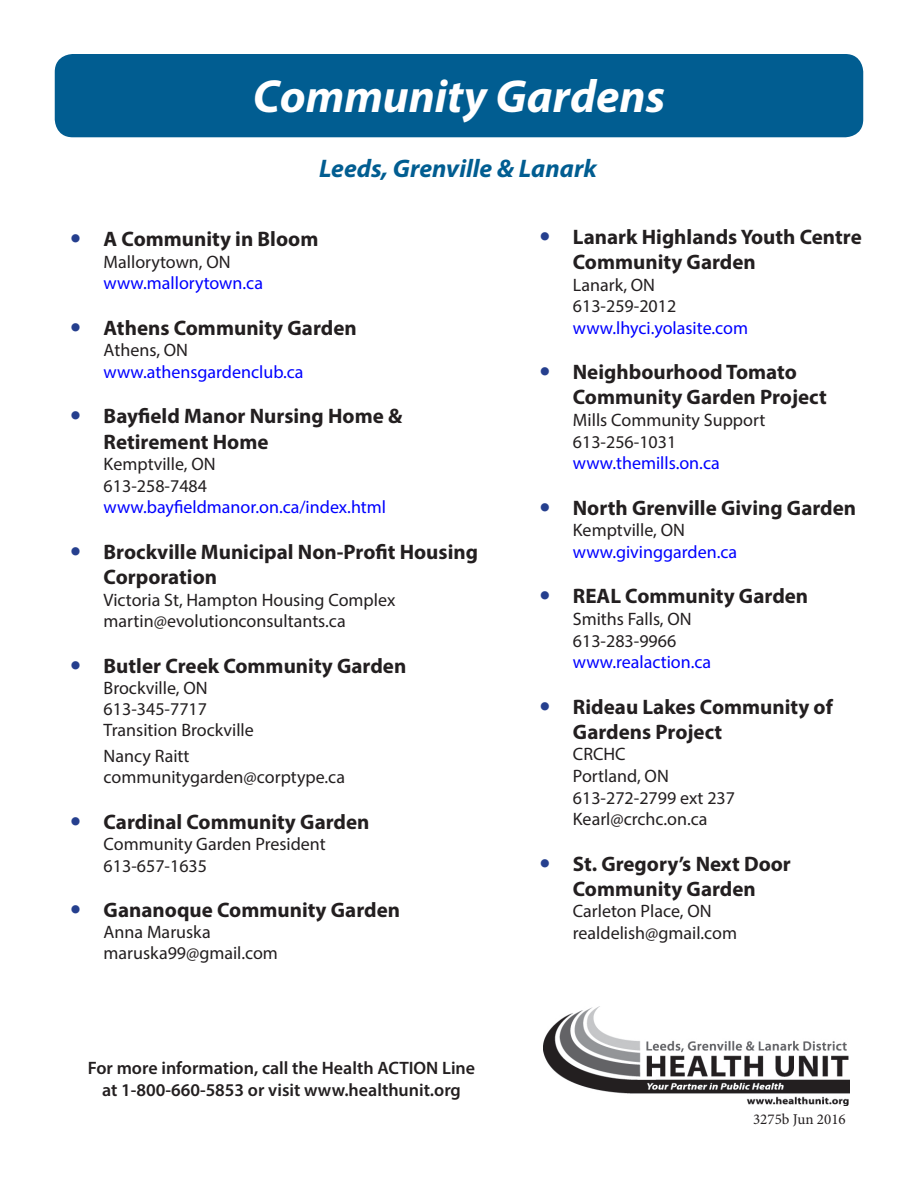
<style>
.page{position:relative;width:918px;height:1188px;background:#fff}
.page>*{position:absolute;margin:0;border:0;box-sizing:border-box;transform-origin:0 0}
.t1{font:italic 700 46.5px "Myriad Pro";color:#fff}
.t2{font:italic 700 25.5px "Myriad Pro";color:#015d91}
.t3{font:700 21px/25.2px "Myriad Pro";color:#231f20}
.t4{font:18px/21.6px "Myriad Pro";color:#231f20}
.t5{font:18px/21.6px "Myriad Pro";color:#00f}
.t6{font:600 18px/21.6px "Myriad Pro";color:#231f20;text-align:center}
.t7{font:15px "Minion Pro";color:#231f20}
.s1{color:#231f20}
.s2{color:#00f}
</style>
<div class="page">
<div style="left:55px;top:54px;width:808px;height:83px;background:#015d91;border-radius:18px"></div>
<img style="left:543px;top:1006px;width:307px;height:100px">
<p class="t1" style="left:253px;top:66px;width:414px">Community Gardens</p>
<p class="t2" style="left:319px;top:152px;width:279px">Leeds, Grenville &amp; Lanark</p>
<p class="t3" style="left:104px;top:226px;width:216px">A Community in Bloom</p>
<p class="t5" style="left:104px;top:251px;width:161px"><span class="s1">Mallorytown, ON </span>www.mallorytown.ca</p>
<p class="t3" style="left:104px;top:314px;width:255px">Athens Community Garden</p>
<p class="t5" style="left:104px;top:339px;width:201px"><span class="s1">Athens, ON </span>www.athensgardenclub.ca</p>
<p class="t3" style="left:104px;top:403px;width:300px">Bayfield Manor Nursing Home &amp;<br>Retirement Home</p>
<p class="t5" style="left:104px;top:453px;width:284px"><span class="s1">Kemptville, ON<br>613-258-7484 </span>www.bayfieldmanor.on.ca/index.html</p>
<p class="t3" style="left:104px;top:539px;width:376px">Brockville Municipal Non-Profit Housing<br>Corporation</p>
<p class="t4" style="left:104px;top:589px;width:293px">Victoria St, Hampton Housing Complex martin@evolutionconsultants.ca</p>
<p class="t3" style="left:104px;top:652px;width:304px">Butler Creek Community Garden</p>
<p class="t4" style="left:104px;top:678px;width:152px;line-height:21px">Brockville, ON<br>613-345-7717<br>Transition Brockville</p>
<p class="t4" style="left:104px;top:744px;width:243px">Nancy Raitt communitygarden@corptype.ca</p>
<p class="t3" style="left:104px;top:808px;width:267px">Cardinal Community Garden</p>
<p class="t4" style="left:104px;top:833px;width:224px">Community Garden President<br>613-657-1635</p>
<p class="t3" style="left:104px;top:897px;width:298px">Gananoque Community Garden</p>
<p class="t4" style="left:104px;top:921px;width:176px;line-height:21px">Anna Maruska maruska99@gmail.com</p>
<p class="t6" style="left:88px;top:1057px;width:389px">For more information, call the Health ACTION Line at 1-800-660-5853 or visit www.healthunit.org</p>
<p class="t3" style="left:573px;top:223px;width:290px">Lanark Highlands Youth Centre<br>Community Garden</p>
<p class="t5" style="left:573px;top:273px;width:177px"><span class="s1">Lanark, ON<br>613-259-2012 </span>www.lhyci.yolasite.com</p>
<p class="t3" style="left:573px;top:359px;width:255px">Neighbourhood Tomato<br>Community Garden Project</p>
<p class="t4" style="left:573px;top:409px;width:194px">Mills Community Support<br>613-256-1031 <span class="s2">www.themills.on.ca</span></p>
<p class="t3" style="left:573px;top:494px;width:285px">North Grenville Giving Garden</p>
<p class="t5" style="left:573px;top:519px;width:166px"><span class="s1">Kemptville, ON </span>www.givinggarden.ca</p>
<p class="t3" style="left:573px;top:583px;width:237px">REAL Community Garden</p>
<p class="t4" style="left:573px;top:608px;width:140px">Smiths Falls, ON<br>613-283-9966 <span class="s2">www.realaction.ca</span></p>
<p class="t3" style="left:573px;top:693px;width:261px">Rideau Lakes Community of<br>Gardens Project</p>
<p class="t4" style="left:573px;top:743px;width:164px">CRCHC<br>Portland, ON<br>613-272-2799 ext 237<br>Kearl@crchc.on.ca</p>
<p class="t3" style="left:573px;top:850px;width:220px">St. Gregory’s Next Door<br>Community Garden</p>
<p class="t4" style="left:573px;top:900px;width:166px">Carleton Place, ON realdelish@gmail.com</p>
<p class="t7" style="left:753px;top:1109px;width:94px">3275b Jun 2016</p>
</div>
